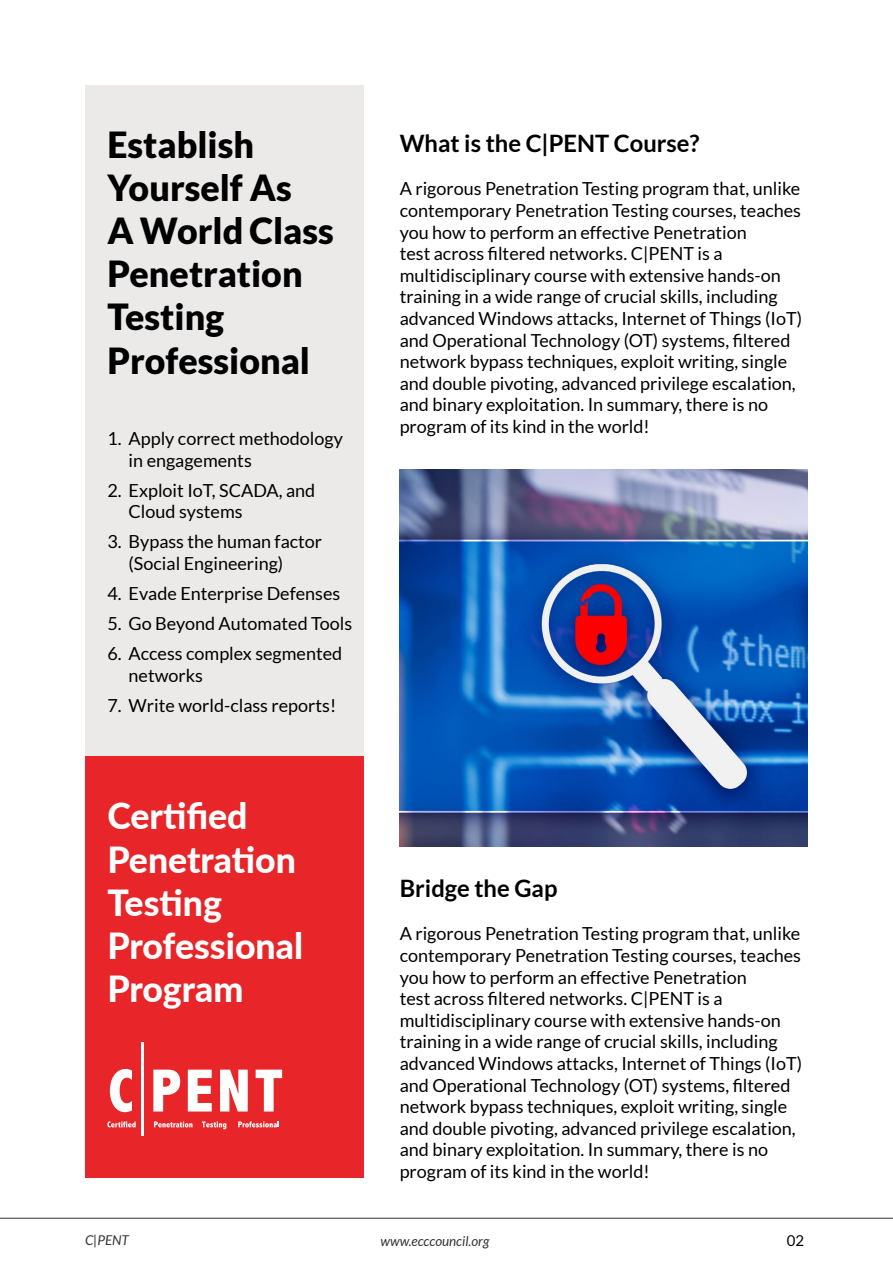
<style>
.page{position:relative;width:893px;height:1263px;background:#fff}
.page>*{position:absolute;margin:0;border:0;box-sizing:border-box;transform-origin:0 0}
.t1{font:900 36px/43.2px "Lato";color:#000}
.t2{font:800 36px/43.2px "Lato";color:#fff}
.t3{font:700 24px "Lato";color:#000}
.t4{font:18px/21.6px "Lato";color:#000}
.t5{font:15px "Lato";color:#000}
.t6{font:italic 13.5px "Lato";color:#333}
</style>
<div class="page">
<div style="left:85px;top:85px;width:279px;height:671px;background:#ece9e9"></div>
<div style="left:85px;top:756px;width:279px;height:422px;background:#e82629"></div>
<img style="left:400px;top:470px;width:408px;height:376px">
<hr style="left:0;top:1218px;width:893px;height:1px;background:#333">
<svg style="left:107px;top:1121px;width:29px;height:6px"></svg>
<svg style="left:154px;top:1121px;width:39px;height:6px"></svg>
<svg style="left:202px;top:1121px;width:24px;height:8px"></svg>
<svg style="left:238px;top:1121px;width:41px;height:6px"></svg>
<svg style="left:188px;top:1069px;width:24px;height:42px"></svg>
<svg style="left:220px;top:1069px;width:28px;height:42px"></svg>
<svg style="left:256px;top:1069px;width:26px;height:42px"></svg>
<svg style="left:110px;top:1069px;width:22px;height:43px"></svg>
<hr style="left:141px;top:1042px;width:3px;height:93px;background:#fff">
<svg style="left:153px;top:1069px;width:27px;height:42px"></svg>
<h1 class="t1" style="left:107px;top:122px;width:228px">Establish<br>Yourself As<br>A World Class<br>Penetration<br>Testing<br>Professional</h1>
<p class="t4" style="left:129px;top:428px;width:216px;text-indent:-21px">1. Apply correct methodology in engagements</p>
<p class="t4" style="left:129px;top:479px;width:188px;text-indent:-21px">2. Exploit IoT, SCADA, and<br>Cloud systems</p>
<p class="t4" style="left:129px;top:531px;width:195px;text-indent:-21px">3. Bypass the human factor (Social Engineering)</p>
<p class="t4" style="left:107px;top:583px;width:234px">4. Evade Enterprise Defenses</p>
<p class="t4" style="left:107px;top:613px;width:246px">5. Go Beyond Automated Tools</p>
<p class="t4" style="left:129px;top:643px;width:215px;text-indent:-21px">6. Access complex segmented networks</p>
<p class="t4" style="left:107px;top:695px;width:230px">7. Write world-class reports!</p>
<h1 class="t2" style="left:107px;top:793px;width:197px">Certified<br>Penetration<br>Testing<br>Professional<br>Program</h1>
<h2 class="t3" style="left:400px;top:130px;width:301px">What is the C|PENT Course?</h2>
<p class="t4" style="left:400px;top:178px;width:404px">A rigorous Penetration Testing program that, unlike contemporary Penetration Testing courses, teaches you how to perform an effective Penetration<br>test across filtered networks. C|PENT is a multidisciplinary course with extensive hands-on training in a wide range of crucial skills, including advanced Windows attacks, Internet of Things (IoT) and Operational Technology (OT) systems, filtered network bypass techniques, exploit writing, single and double pivoting, advanced privilege escalation, and binary exploitation. In summary, there is no program of its kind in the world!</p>
<h2 class="t3" style="left:400px;top:875px;width:159px">Bridge the Gap</h2>
<p class="t4" style="left:400px;top:923px;width:404px">A rigorous Penetration Testing program that, unlike contemporary Penetration Testing courses, teaches you how to perform an effective Penetration<br>test across filtered networks. C|PENT is a multidisciplinary course with extensive hands-on training in a wide range of crucial skills, including advanced Windows attacks, Internet of Things (IoT) and Operational Technology (OT) systems, filtered network bypass techniques, exploit writing, single and double pivoting, advanced privilege escalation, and binary exploitation. In summary, there is no program of its kind in the world!</p>
<p class="t6" style="left:85px;top:1233px;width:45px">C|PENT</p>
<p class="t6" style="left:381px;top:1233px;width:110px">www.ecccouncil.org</p>
<p class="t5" style="left:787px;top:1232px;width:19px">02</p>
</div>
